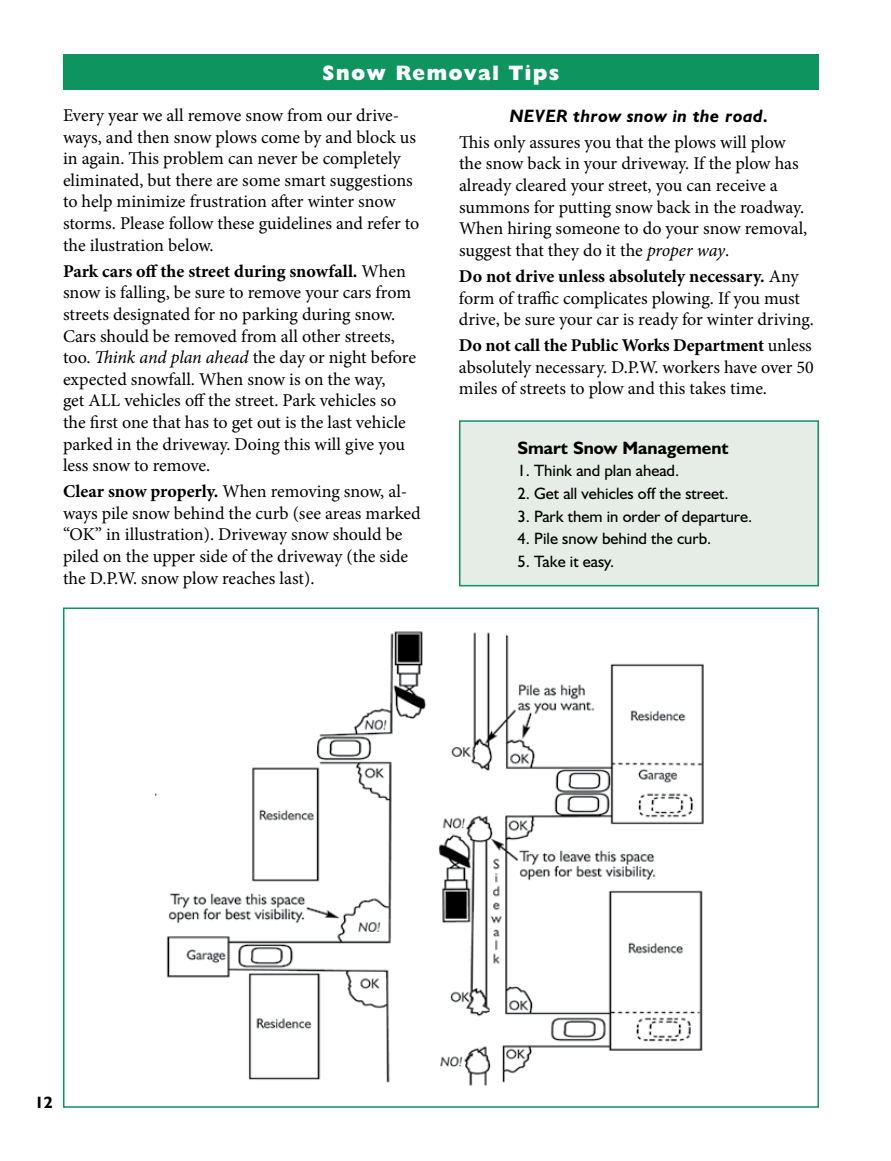
<style>
.page{position:relative;width:891px;height:1161px;background:#fff}
.page>*{position:absolute;margin:0;border:0;box-sizing:border-box;transform-origin:0 0}
.t1{font:800 21px "Humanist 521 BT";letter-spacing:.08em;color:#fff}
.t2{font:18px/21.6px "Minion Pro";letter-spacing:-.005em;color:#000}
.t3{font:italic 700 18px "Humanist 521 BT";letter-spacing:.03em;color:#000}
.t4{font:700 18px "Humanist 521 BT";color:#000}
.t5{font:16.5px "Humanist 521 BT";color:#000}
.t6{font:700 16.5px "Humanist 521 BT";color:#000}
.s1{font-weight:700}
.s2{font-style:italic}
</style>
<div class="page">
<div style="left:63px;top:54px;width:756px;height:36px;background:#0e945f"></div>
<div style="left:460px;top:421px;width:358px;height:165px;background:#e6ede7"></div>
<div style="left:459px;top:420px;width:360px;height:166px;border:2px solid #0e945f"></div>
<img style="left:155px;top:631px;width:549px;height:455px">
<p class="t1" style="left:323px;top:60px;width:238px">Snow Removal Tips</p>
<p class="t2" style="left:63px;top:105px;width:358px">Every year we all remove snow from our drive&shy;ways, and then snow plows come by and block us in again. This problem can never be completely eliminated, but there are some smart suggestions to help minimize frustration after winter snow storms. Please follow these guidelines and refer to the ilustration below.</p>
<p class="t2" style="left:63px;top:260px;width:355px"><span class="s1">Park cars off the street during snowfall.</span> When snow is falling, be sure to remove your cars from streets designated for no parking during snow.<br>Cars should be removed from all other streets, too. <span class="s2">Think and plan ahead</span> the day or night before expected snowfall. When snow is on the way,<br>get ALL vehicles off the street. Park vehicles so the first one that has to get out is the last vehicle parked in the driveway. Doing this will give you less snow to remove.</p>
<p class="t2" style="left:63px;top:481px;width:359px"><span class="s1">Clear snow properly.</span> When removing snow, al&shy;ways pile snow behind the curb (see areas marked “OK” in illustration). Driveway snow should be piled on the upper side of the driveway (the side the D.P.W. snow plow reaches last).</p>
<p class="t3" style="left:510px;top:104px;width:260px">NEVER throw snow in the road.</p>
<p class="t2" style="left:459px;top:131px;width:350px">This only assures you that the plows will plow the snow back in your driveway. If the plow has already cleared your street, you can receive a summons for putting snow back in the roadway.<br>When hiring someone to do your snow removal, suggest that they do it the <span class="s2">proper way</span>.</p>
<p class="t2" style="left:459px;top:265px;width:356px"><span class="s1">Do not drive unless absolutely necessary.</span> Any form of traffic complicates plowing. If you must drive, be sure your car is ready for winter driving.</p>
<p class="t2" style="left:459px;top:335px;width:356px"><span class="s1">Do not call the Public Works Department</span> unless absolutely necessary. D.P.W. workers have over 50 miles of streets to plow and this takes time.</p>
<p class="t4" style="left:518px;top:437px;width:213px">Smart Snow Management</p>
<p class="t5" style="left:518px;top:461px;width:163px">1. Think and plan ahead.</p>
<p class="t5" style="left:518px;top:483px;width:213px">2. Get all vehicles off the street.</p>
<p class="t5" style="left:518px;top:506px;width:236px">3. Park them in order of departure.</p>
<p class="t5" style="left:518px;top:528px;width:195px">4. Pile snow behind the curb.</p>
<p class="t5" style="left:518px;top:551px;width:98px">5. Take it easy.</p>
<p class="t6" style="left:35px;top:1092px;width:19px">12</p>
</div>
